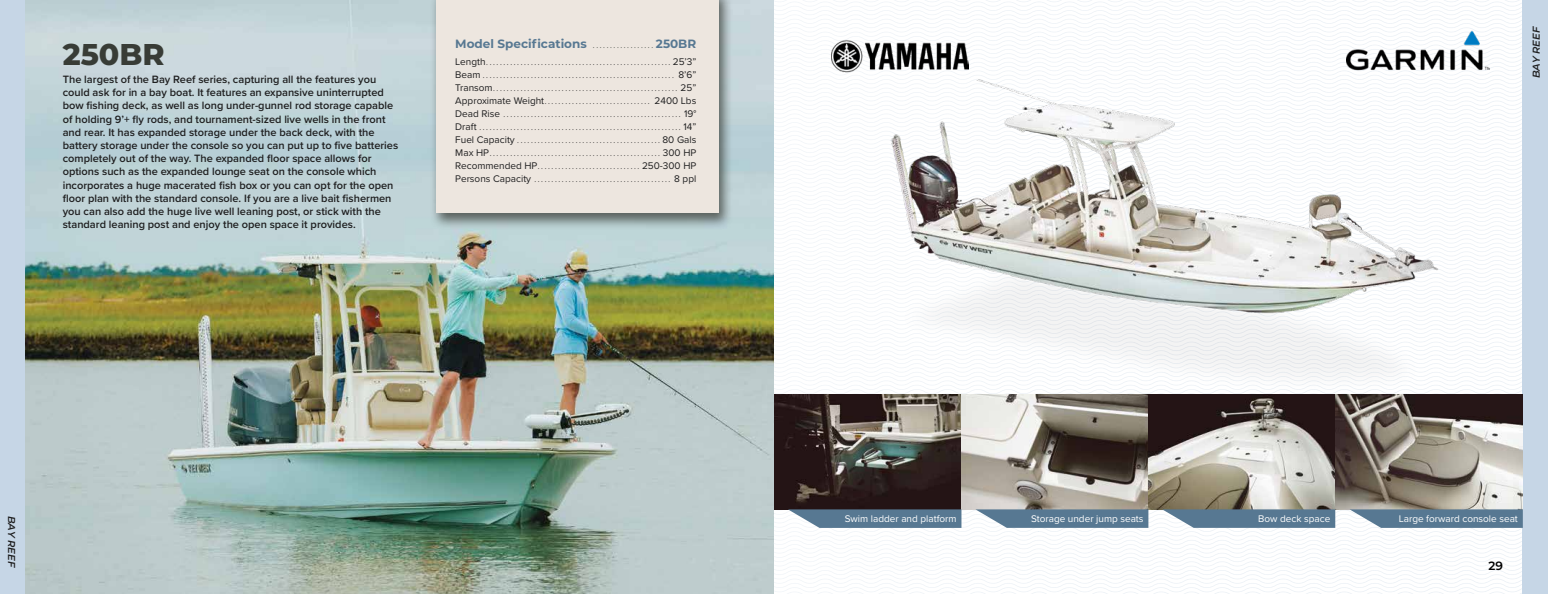
<style>
.page{position:relative;width:1548px;height:594px;background:#fff}
.page>*{position:absolute;margin:0;border:0;box-sizing:border-box;transform-origin:0 0}
.t1{font:800 30px "Montserrat";color:#383c36}
.t2{font:700 12px "Montserrat";color:#577892}
.t3{font:600 12px "Montserrat";color:#000}
.t4{font:600 11px/13.2px "Proxima Nova";color:#1f1f20}
.t5{font:10px "Proxima Nova";color:#fff}
.t6{font:italic 600 10px "Montserrat";color:#1f1f20}
.t7{font:8px/13px "Proxima Nova";color:#1f1f20;text-align:justify}
.s1{font-family:"Proxima Nova";font-weight:400;font-size:8px;color:#383c36}
.s2{font-size:10px}
</style>
<div class="page">
<div style="left:0;top:0;width:25px;height:594px;background:#c6d6e6"></div>
<img style="left:25px;top:0;width:388px;height:594px">
<img style="left:413px;top:0;width:1135px;height:594px">
<h1 class="t1" style="left:63px;top:33px;width:103px">250BR</h1>
<p class="t4" style="left:63px;top:73px;width:337px">The largest of the Bay Reef series, capturing all the features you could ask for in a bay boat. It features an expansive uninterrupted bow fishing deck, as well as long under-gunnel rod storage capable of holding 9’+ fly rods, and tournament-sized live wells in the front and rear. It has expanded storage under the back deck, with the battery storage under the console so you can put up to five batteries completely out of the way. The expanded floor space allows for options such as the expanded lounge seat on the console which incorporates a huge macerated fish box or you can opt for the open floor plan with the standard console. If you are a live bait fishermen you can also add the huge live well leaning post, or stick with the standard leaning post and enjoy the open space it provides.</p>
<p class="t2" style="left:455px;top:35px;width:243px">Model Specifications <span class="s1">. . . . . . . . . . . . . . . . . .</span> 250BR</p>
<p class="t7" style="left:455px;top:56px;width:243px"><span class="s2">Length</span>......................................................<span class="s2">25’3” Beam</span>........................................................ <span class="s2">8’6” Transom</span>...................................................... <span class="s2">25” Approximate Weight</span>............................... <span class="s2">2400 Lbs Dead Rise</span> .................................................... <span class="s2">19° Draft</span> ........................................................... <span class="s2">14” Fuel Capacity</span>..........................................<span class="s2">80 Gals Max HP</span>.................................................. <span class="s2">300 HP Recommended HP</span>.............................. <span class="s2">250-300 HP Persons Capacity</span> ........................................ <span class="s2">8 ppl</span></p>
<p class="t6" style="left:19px;top:516px;width:53px;rotate:90deg">BAY REEF</p>
<p class="t6" style="left:1529px;top:78px;width:53px;rotate:-90deg">BAY REEF</p>
<p class="t5" style="left:845px;top:511px;width:113px">Swim ladder and platform</p>
<p class="t5" style="left:1031px;top:511px;width:114px">Storage under jump seats</p>
<p class="t5" style="left:1258px;top:511px;width:74px">Bow deck space</p>
<p class="t5" style="left:1399px;top:511px;width:121px">Large forward console seat</p>
<p class="t3" style="left:1488px;top:557px;width:16px">29</p>
</div>
